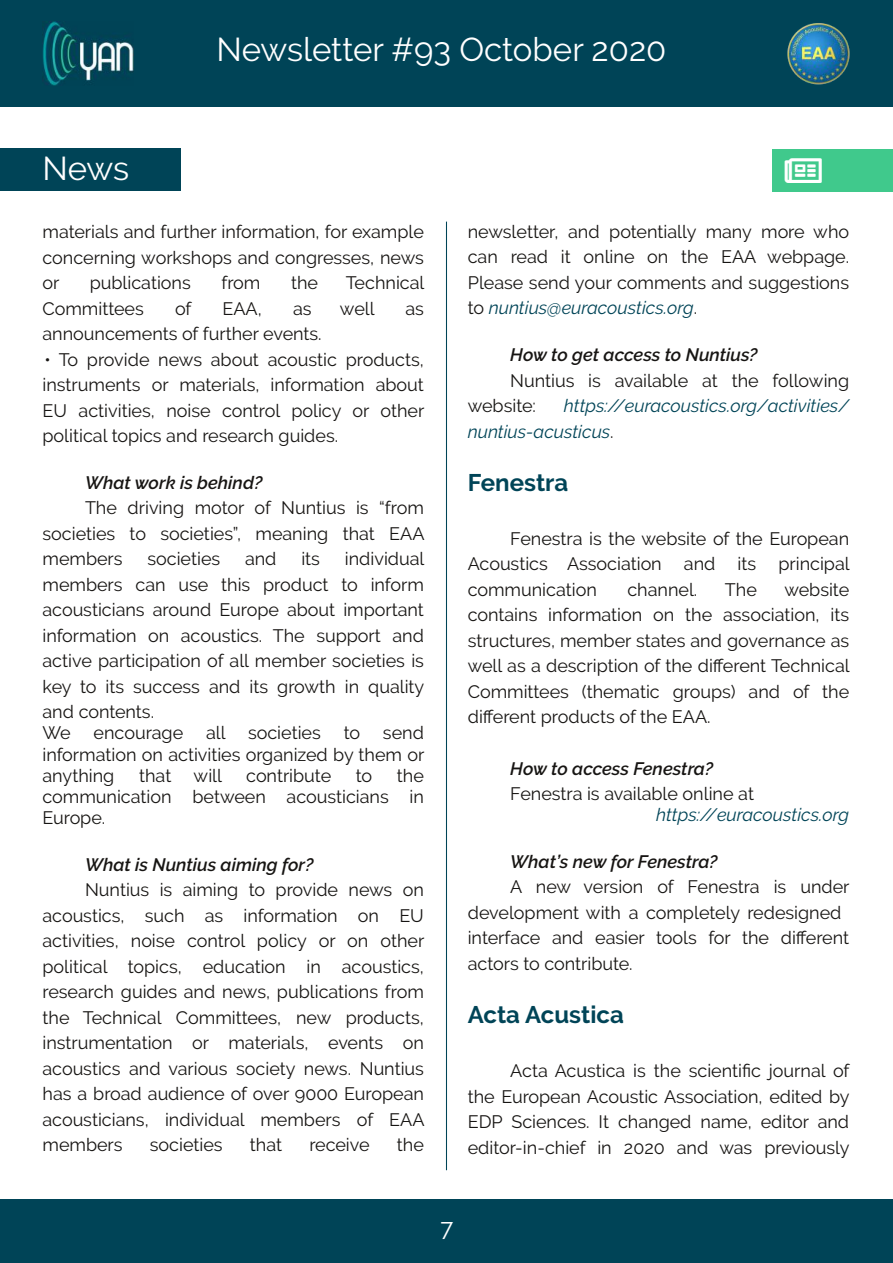
<style>
.page{position:relative;width:893px;height:1263px;background:#fff}
.page>*{position:absolute;margin:0;border:0;box-sizing:border-box;transform-origin:0 0}
.t1{font:33px "Raleway";color:#fff}
.t2{font:700 24px "Raleway";color:#004457}
.t3{font:24px "Raleway";color:#fff}
.t4{font:18px/25.5px "Raleway";color:#171513;text-align:justify}
.t5{font:italic 600 18px "Raleway";color:#171513}
.t6{font:italic 18px/25.5px "Raleway";color:#004457}
.s1{font-style:italic;color:#004457}
.s2{font-style:normal;color:#171513}
</style>
<div class="page">
<div style="left:0;top:0;width:893px;height:106px;background:#004457"></div>
<img style="left:787px;top:23px;width:63px;height:62px">
<img style="left:43px;top:21px;width:90px;height:64px">
<div style="left:0;top:1199px;width:893px;height:64px;background:#004457"></div>
<div style="left:0;top:148px;width:180px;height:43px;background:#004457"></div>
<div style="left:773px;top:149px;width:120px;height:42px;background:#40c98c"></div>
<hr style="left:446px;top:222px;width:1px;height:948px;background:#004457">
<h1 class="t1" style="left:43px;top:149px;width:88px">News</h1>
<h1 class="t1" style="left:216px;top:30px;width:451px">Newsletter #93 October 2020</h1>
<p class="t4" style="left:43px;top:219px;width:383px">materials and further information, for example concerning workshops and congresses, news or</p>
<p class="t4" style="left:90px;top:270px;width:103px">publications</p>
<p class="t4" style="left:221px;top:270px;width:41px">from</p>
<p class="t4" style="left:291px;top:270px;width:29px">the</p>
<p class="t4" style="left:346px;top:270px;width:80px">Technical</p>
<p class="t4" style="left:43px;top:295px;width:103px">Committees</p>
<p class="t4" style="left:175px;top:295px;width:18px">of</p>
<p class="t4" style="left:223px;top:295px;width:41px">EAA,</p>
<p class="t4" style="left:293px;top:295px;width:20px">as</p>
<p class="t4" style="left:340px;top:295px;width:36px">well</p>
<p class="t4" style="left:405px;top:295px;width:20px">as</p>
<p class="t4" style="left:43px;top:321px;width:281px">announcements of further events.</p>
<p class="t4" style="left:43px;top:346px;width:383px">• To provide news about acoustic products, instruments or materials, information about EU activities, noise control policy or other political topics and research guides.</p>
<p class="t5" style="left:85px;top:472px;width:179px">What work is behind?</p>
<p class="t4" style="left:43px;top:495px;width:383px;text-indent:43px">The driving motor of Nuntius is “from societies to societies”, meaning that EAA members</p>
<p class="t4" style="left:43px;top:546px;width:383px;text-indent:302px">individual members can use this product to inform acousticians around Europe about important information on acoustics. The support and active participation of all member societies is key to its success and its growth in quality and contents.</p>
<p class="t4" style="left:43px;top:720px;width:30px">We</p>
<p class="t4" style="left:94px;top:720px;width:91px">encourage</p>
<p class="t4" style="left:206px;top:720px;width:116px">all societies</p>
<p class="t4" style="left:344px;top:720px;width:18px">to</p>
<p class="t4" style="left:147px;top:546px;width:74px">societies</p>
<p class="t4" style="left:245px;top:546px;width:33px">and</p>
<p class="t4" style="left:301px;top:546px;width:20px">its</p>
<p class="t4" style="left:43px;top:722px;width:383px;line-height:21.1px;text-indent:340px">send information on activities organized by them or anything</p>
<p class="t4" style="left:43px;top:765px;width:383px;line-height:21.1px;text-indent:354px">the communication between acousticians in Europe.</p>
<p class="t5" style="left:85px;top:854px;width:230px">What is Nuntius aiming for?</p>
<p class="t4" style="left:43px;top:877px;width:383px;text-indent:43px">Nuntius is aiming to provide news on acoustics, such as information on EU activities, noise control policy or on other political topics, education in acoustics, research guides and news, publications from the Technical Committees, new products, instrumentation or materials, events on acoustics and various society news. Nuntius has a broad audience of over 9000 European acousticians, individual members of EAA members</p>
<p class="t4" style="left:139px;top:763px;width:85px">that will</p>
<p class="t4" style="left:246px;top:763px;width:86px">contribute</p>
<p class="t4" style="left:356px;top:763px;width:18px">to</p>
<p class="t4" style="left:150px;top:1132px;width:74px">societies</p>
<p class="t4" style="left:250px;top:1132px;width:34px">that</p>
<p class="t4" style="left:309px;top:1132px;width:62px">receive</p>
<p class="t4" style="left:397px;top:1132px;width:29px">the</p>
<p class="t4" style="left:468px;top:219px;width:383px">newsletter, and potentially many more who can read it online on the EAA webpage.<br>Please send your comments and suggestions to <span class="s1">nuntius@euracoustics.org</span>.</p>
<p class="t5" style="left:510px;top:344px;width:249px">How to get access to Nuntius?</p>
<p class="t4" style="left:468px;top:367px;width:383px;text-indent:43px">Nuntius is available at the following website:</p>
<p class="t6" style="left:468px;top:393px;width:383px;text-indent:96px">https://euracoustics.org/activities/ nuntius-acusticus<span class="s2">.</span></p>
<h2 class="t2" style="left:468px;top:469px;width:102px">Fenestra</h2>
<p class="t4" style="left:468px;top:526px;width:383px;text-indent:43px">Fenestra is the website of the European Acoustics Association and its principal communication</p>
<p class="t4" style="left:468px;top:577px;width:383px;text-indent:317px">website contains information on the association, its structures, member states and governance as well as a description of the different Technical Committees (thematic groups) and of the different products of the EAA.</p>
<p class="t5" style="left:510px;top:757px;width:204px">How to access Fenestra?</p>
<p class="t4" style="left:510px;top:781px;width:245px">Fenestra is available online at</p>
<p class="t6" style="left:656px;top:802px;width:195px">https://euracoustics.org</p>
<p class="t5" style="left:510px;top:851px;width:209px">What’s new for Fenestra?</p>
<p class="t4" style="left:468px;top:874px;width:383px;text-align:left;text-indent:43px">A new version of Fenestra is under development with a completely redesigned interface and easier tools for the different actors to contribute.</p>
<h2 class="t2" style="left:468px;top:1001px;width:158px">Acta Acustica</h2>
<p class="t4" style="left:627px;top:577px;width:72px">channel.</p>
<p class="t4" style="left:725px;top:577px;width:34px">The</p>
<p class="t4" style="left:468px;top:1058px;width:383px;text-indent:43px">Acta Acustica is the scientific journal of the European Acoustic Association, edited by EDP Sciences. It changed name, editor and editor-in-chief in 2020 and was previously</p>
<h2 class="t3" style="left:440px;top:1213px;width:14px">7</h2>
</div>
